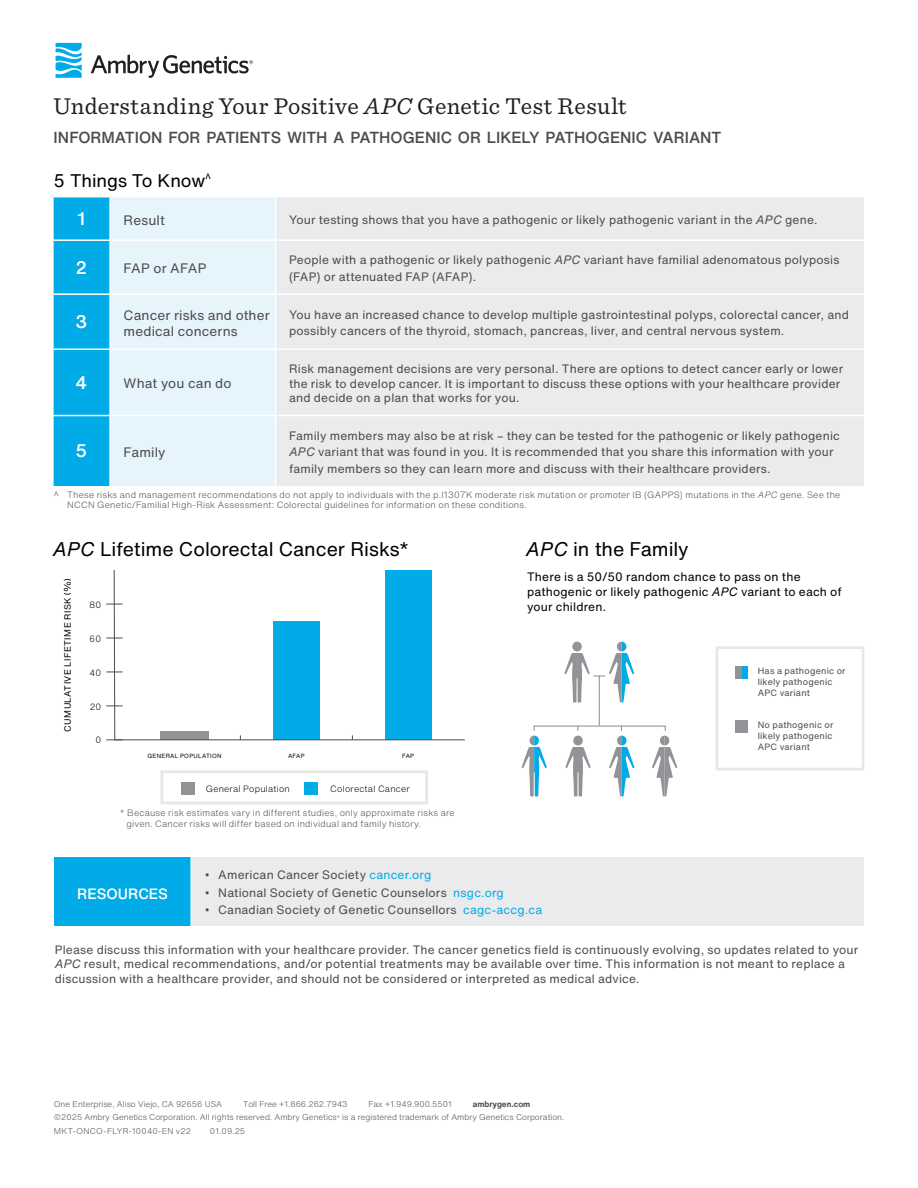
<style>
.page{position:relative;width:918px;height:1188px;background:#fff}
.page>*{position:absolute;margin:0;border:0;box-sizing:border-box;transform-origin:0 0}
.Titles{font:24px "Sentinel";letter-spacing:.015em;color:#231f20}
.Black_all_caps_subhead{font:19.5px "Helvetica Now Text";letter-spacing:-.005em;color:#000}
.Black_all_caps_subhead-2{font:18px "Helvetica Now Text";letter-spacing:-.005em;color:#000}
.t1{font:500 18px "Helvetica Now Text";color:#fff}
.t2{font:500 15.75px "Helvetica Now Text";letter-spacing:-.005em;color:#4b4c4d}
.t3{font:500 14.7px "Helvetica Now Text";color:#fff}
.Body_Copy{font:13.5px/16.2px "Helvetica Now Text";letter-spacing:.01em;color:#4b4c4d}
.Body_Copy-2{font:12px/16.5px "Helvetica Now Text";letter-spacing:.015em;color:#4b4c4d}
.t4{font:12px/15px "Helvetica Now Text";letter-spacing:.015em;color:#000}
.Text-bullets{font:300 9px/10.8px "Helvetica Now Text";letter-spacing:.025em;color:#4d4c4f}
.Main_table_copy{font:9px/10.8px "Helvetica Now Text";letter-spacing:.025em;color:#4b4c4d}
.Main_table_copy-2{font:300 9px "Helvetica Now Text";letter-spacing:.025em;color:#000}
.Black_all_caps_subhead-3{font:9px "Helvetica Now Text";letter-spacing:.05em;color:#000}
.Black_all_caps_subhead-4{font:300 9px "Helvetica Now Text";letter-spacing:.03em;color:#000}
.Body_Copy-3{font:300 8.25px "Helvetica Now Text";color:#4b4c4d}
.Body_Copy-4{font:300 8.25px "Helvetica Now Text";letter-spacing:.035em;color:#4b4c4d}
.Body_Copy-5{font:700 8.25px "Helvetica Now Text";color:#4b4c4d}
.Black_all_caps_subhead-5{font:6px "Helvetica Now Text";letter-spacing:.045em;color:#000}
.s1{font-style:italic}
.s2{font-family:"Whitney"}
.s3{color:#00abe7}
</style>
<div class="page">
<div style="left:385px;top:570px;width:46px;height:169px;background:#00abe7"></div>
<div style="left:273px;top:621px;width:47px;height:118px;background:#00abe7"></div>
<div style="left:716px;top:646px;width:148px;height:124px;border:3px solid #e6e7e9"></div>
<div style="left:736px;top:666px;width:12px;height:12px;background:#00abe7"></div>
<div style="left:736px;top:720px;width:12px;height:12px;background:#919396"></div>
<hr style="left:599px;top:676px;width:1px;height:50px;background:#898b8e">
<svg style="left:564px;top:642px;width:70px;height:61px"></svg>
<svg style="left:521px;top:725px;width:156px;height:72px"></svg>
<div style="left:736px;top:666px;width:6px;height:12px;background:#919396"></div>
<div style="left:54px;top:197px;width:55px;height:289px;background:#00abe7"></div>
<div style="left:111px;top:197px;width:164px;height:289px;background:#e6f4fb"></div>
<div style="left:276px;top:197px;width:588px;height:289px;background:#eaebec"></div>
<hr style="left:54px;top:239px;width:56px;height:2px;background:#fff">
<hr style="left:110px;top:239px;width:166px;height:2px;background:#fff">
<hr style="left:276px;top:239px;width:588px;height:2px;background:#fff">
<hr style="left:54px;top:293px;width:56px;height:2px;background:#fff">
<hr style="left:110px;top:293px;width:166px;height:2px;background:#fff">
<hr style="left:276px;top:293px;width:588px;height:2px;background:#fff">
<hr style="left:54px;top:348px;width:56px;height:2px;background:#fff">
<hr style="left:110px;top:348px;width:166px;height:2px;background:#fff">
<hr style="left:276px;top:348px;width:588px;height:2px;background:#fff">
<hr style="left:54px;top:415px;width:56px;height:1px;background:#fff">
<hr style="left:110px;top:415px;width:166px;height:1px;background:#fff">
<hr style="left:276px;top:415px;width:588px;height:1px;background:#fff">
<div style="left:54px;top:857px;width:137px;height:69px;background:#00abe7"></div>
<div style="left:191px;top:857px;width:673px;height:69px;background:#eaebec"></div>
<hr style="left:190px;top:857px;width:2px;height:69px;background:#fff">
<div style="left:161px;top:731px;width:48px;height:9px;background:#919396"></div>
<hr style="left:114px;top:739px;width:351px;height:1px;background:#4b4c4d">
<div style="left:161px;top:770px;width:267px;height:34px;border:3px solid #e6e7e9"></div>
<div style="left:304px;top:782px;width:14px;height:12px;background:#00abe7"></div>
<div style="left:181px;top:782px;width:14px;height:12px;background:#919396"></div>
<svg style="left:106px;top:570px;width:17px;height:170px"></svg>
<svg style="left:55px;top:43px;width:27px;height:35px"></svg>
<svg style="left:91px;top:55px;width:162px;height:23px"></svg>
<p class="Titles" style="left:54px;top:88px;width:575px">Understanding Your Positive <span class="s1">APC</span> Genetic Test Result</p>
<p class="t2" style="left:54px;top:125px;width:669px">INFORMATION FOR PATIENTS WITH A PATHOGENIC OR LIKELY PATHOGENIC VARIANT</p>
<p class="Black_all_caps_subhead-2" style="left:54px;top:167px;width:159px">5 Things To Know<sup>^</sup></p>
<p class="t1" style="left:77px;top:205px;width:10px">1</p>
<p class="Body_Copy" style="left:124px;top:211px;width:43px">Result</p>
<p class="Body_Copy-2" style="left:289px;top:211px;width:530px">Your testing shows that you have a pathogenic or likely pathogenic variant in the <span class="s1">APC</span> gene.</p>
<p class="t1" style="left:76px;top:254px;width:13px">2</p>
<p class="Body_Copy" style="left:124px;top:260px;width:84px">FAP or AFAP</p>
<p class="Body_Copy-2" style="left:289px;top:251px;width:552px">People with a pathogenic or likely pathogenic <span class="s1">APC</span> variant have familial adenomatous polyposis (FAP) or attenuated FAP (AFAP).</p>
<p class="t1" style="left:76px;top:308px;width:13px">3</p>
<p class="Body_Copy" style="left:124px;top:306px;width:148px">Cancer risks and other medical concerns</p>
<p class="Body_Copy-2" style="left:289px;top:306px;width:561px">You have an increased chance to develop multiple gastrointestinal polyps, colorectal cancer, and possibly cancers of the thyroid, stomach, pancreas, liver, and central nervous system.</p>
<p class="t1" style="left:76px;top:369px;width:13px">4</p>
<p class="Body_Copy" style="left:124px;top:375px;width:110px">What you can do</p>
<p class="Body_Copy-2" style="left:289px;top:361px;width:556px;line-height:14.4px">Risk management decisions are very personal. There are options to detect cancer early or lower the risk to develop cancer. It is important to discuss these options with your healthcare provider and decide on a plan that works for you.</p>
<p class="Body_Copy-2" style="left:289px;top:427px;width:552px">Family members may also be at risk – they can be tested for the pathogenic or likely pathogenic<br><span class="s1">APC</span> variant that was found in you. It is recommended that you share this information with your family members so they can learn more and discuss with their healthcare providers.</p>
<p class="Text-bullets" style="left:67px;top:489px;width:775px;text-indent:-14px">^ These risks and management recommendations do not apply to individuals with the p.I1307K moderate risk mutation or promoter IB (GAPPS) mutations in the <span class="s1">APC</span> gene. See the<br>NCCN Genetic/Familial High-Risk Assessment: Colorectal guidelines for information on these conditions.</p>
<p class="t1" style="left:76px;top:437px;width:13px">5</p>
<p class="Body_Copy" style="left:124px;top:443px;width:43px">Family</p>
<p class="Black_all_caps_subhead" style="left:53px;top:534px;width:358px"><span class="s1">APC</span> Lifetime Colorectal Cancer Risks*</p>
<p class="Black_all_caps_subhead" style="left:526px;top:535px;width:164px"><span class="s1">APC</span> in the Family</p>
<p class="t4" style="left:527px;top:569px;width:316px">There is a 50/50 random chance to pass on the pathogenic or likely pathogenic <span class="s1">APC</span> variant to each of your children.</p>
<p class="Black_all_caps_subhead-3" style="left:61px;top:732px;width:154px;rotate:-90deg">CUMULATIVE LIFETIME RISK (%)</p>
<p class="Black_all_caps_subhead-4" style="left:90px;top:598px;width:13px">80</p>
<p class="Black_all_caps_subhead-4" style="left:90px;top:632px;width:13px">60</p>
<p class="Main_table_copy" style="left:758px;top:665px;width:89px">Has a pathogenic or likely pathogenic<br>APC variant</p>
<p class="Main_table_copy" style="left:758px;top:719px;width:77px;text-align:justify">No pathogenic or likely pathogenic APC variant</p>
<p class="Black_all_caps_subhead-4" style="left:90px;top:666px;width:13px">40</p>
<p class="Black_all_caps_subhead-4" style="left:90px;top:700px;width:13px">20</p>
<p class="Black_all_caps_subhead-4" style="left:96px;top:734px;width:7px">0</p>
<p class="Black_all_caps_subhead-5" style="left:147px;top:751px;width:76px">GENERAL POPULATION</p>
<p class="Black_all_caps_subhead-5" style="left:288px;top:751px;width:18px">AFAP</p>
<p class="Black_all_caps_subhead-5" style="left:402px;top:751px;width:13px">FAP</p>
<p class="Main_table_copy-2" style="left:206px;top:783px;width:86px">General Population</p>
<p class="Main_table_copy-2" style="left:330px;top:783px;width:81px">Colorectal Cancer</p>
<p class="Text-bullets" style="left:127px;top:808px;width:330px;text-indent:-7px">* Because risk estimates vary in different studies, only approximate risks are given. Cancer risks will differ based on individual and family history.</p>
<p class="t3" style="left:77px;top:883px;width:92px">RESOURCES</p>
<p class="Body_Copy-2" style="left:205px;top:867px;width:228px"><span class="s2">•</span> American Cancer Society <span class="s3">cancer.org</span></p>
<p class="Body_Copy-2" style="left:205px;top:884px;width:301px"><span class="s2">•</span> National Society of Genetic Counselors <span class="s3">nsgc.org</span></p>
<p class="Body_Copy-2" style="left:205px;top:902px;width:339px"><span class="s2">•</span> Canadian Society of Genetic Counsellors <span class="s3">cagc-accg.ca</span></p>
<p class="Body_Copy-2" style="left:55px;top:942px;width:805px;line-height:14.4px">Please discuss this information with your healthcare provider. The cancer genetics field is continuously evolving, so updates related to your<br><span class="s1">APC</span> result, medical recommendations, and/or potential treatments may be available over time. This information is not meant to replace a discussion with a healthcare provider, and should not be considered or interpreted as medical advice.</p>
<p class="Body_Copy-3" style="left:54px;top:1098px;width:170px">One Enterprise, Aliso Viejo, CA 92656 USA</p>
<p class="Body_Copy-3" style="left:243px;top:1098px;width:106px">Toll Free +1.866.262.7943</p>
<p class="Body_Copy-3" style="left:368px;top:1098px;width:85px">Fax +1.949.900.5501</p>
<p class="Body_Copy-5" style="left:473px;top:1098px;width:59px">ambrygen.com</p>
<p class="Body_Copy-3" style="left:54px;top:1112px;width:512px">©2025 Ambry Genetics Corporation. All rights reserved. Ambry Genetics<sup>®</sup> is a registered trademark of Ambry Genetics Corporation.</p>
<p class="Body_Copy-4" style="left:54px;top:1125px;width:139px">MKT-ONCO-FLYR-10040-EN v22</p>
<p class="Body_Copy-3" style="left:210px;top:1125px;width:37px">01.09.25</p>
</div>
